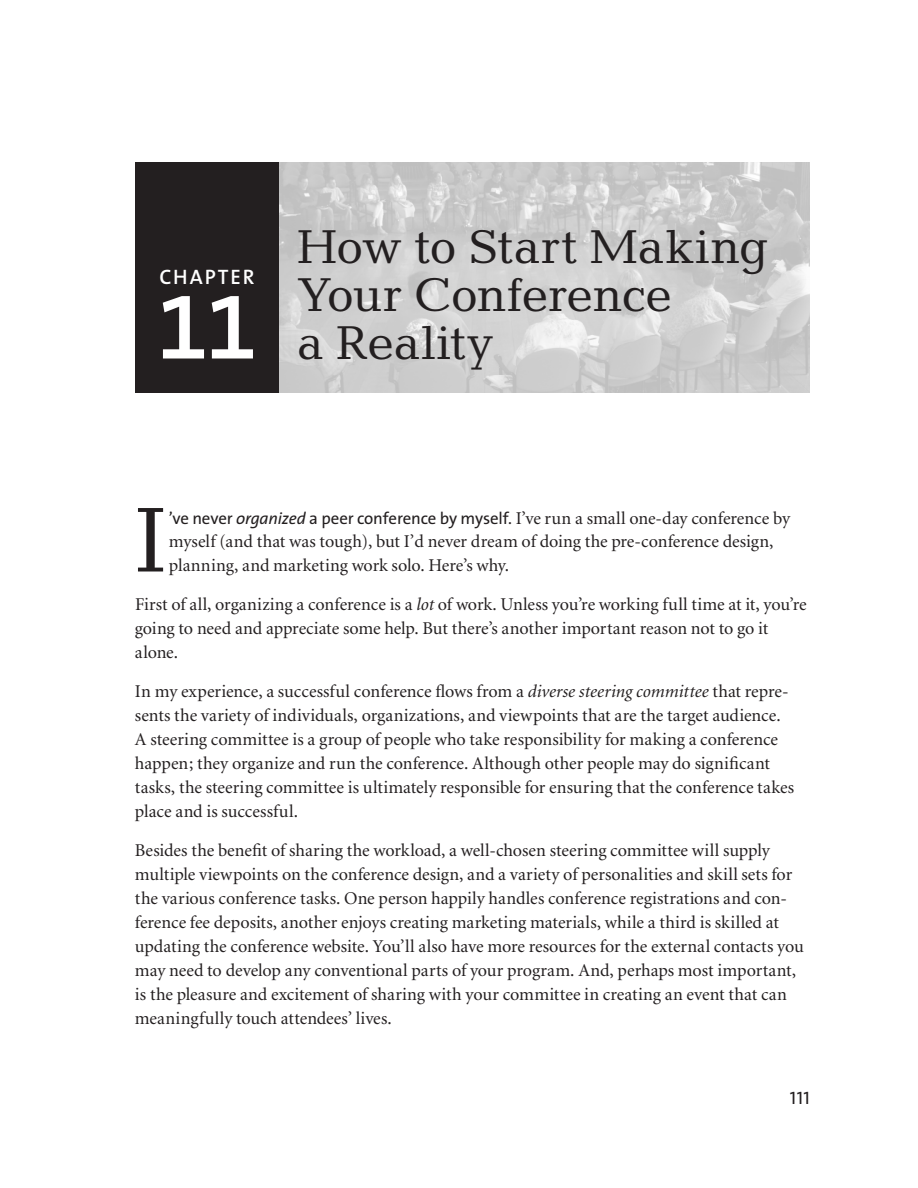
<style>
.page{position:relative;width:918px;height:1188px;background:#fff}
.page>*{position:absolute;margin:0;border:0;box-sizing:border-box;transform-origin:0 0}
.t1{font:600 96px "The Sans B6";color:#fff}
.t2{font:93px "Candida";color:#231f20}
.t3{font:48px/48px "Candida";letter-spacing:-.005em;color:#231f20}
.t4{font:600 21px "The Sans B6";letter-spacing:.09em;color:#fff}
.t5{font:18px/24px "Minion";color:#231f20}
.t6{font:18px "The Sans Caps";color:#231f20}
.t7{font:16.8px "The Sans B5 Plain";letter-spacing:-.01em;color:#231f20}
.s1{font-family:"The Sans";font-style:italic}
.s2{font-family:"Minion";font-size:18px}
.s3{font-style:italic}
</style>
<div class="page">
<img style="left:279px;top:162px;width:531px;height:231px">
<div style="left:135px;top:162px;width:144px;height:231px;background:#231f20"></div>
<p class="t4" style="left:159px;top:267px;width:97px">CHAPTER</p>
<h1 class="t1" style="left:156px;top:284px;width:103px">11</h1>
<h3 class="t3" style="left:297px;top:227px;width:473px">How to Start Making<br>Your Conference<br>a Reality</h3>
<h2 class="t2" style="left:135px;top:507px;width:33px">I</h2>
<p class="t7" style="left:169px;top:510px;width:623px">’ve never <span class="s1">organ ized</span> a peer conference by myself. <span class="s2">I’ve run a small one-day conference by</span></p>
<p class="t5" style="left:169px;top:531px;width:606px">myself (and that was tough), but I’d never dream of doing the pre-conference design, planning, and marketing work solo. Here’s why.</p>
<p class="t5" style="left:135px;top:594px;width:673px">First of all, organizing a conference is a <span class="s3">lot</span> of work. Unless you’re working full time at it, you’re going to need and appreciate some help. But there’s another important reason not to go it alone.</p>
<p class="t5" style="left:135px;top:681px;width:661px">In my experience, a successful conference flows from a <span class="s3">diverse steering committee</span> that repre&shy;sents the variety of individuals, organizations, and viewpoints that are the target audience.<br>A steering committee is a group of people who take responsibility for making a conference happen; they organize and run the conference. Although other people may do significant tasks, the steering committee is ultimately responsible for ensuring that the conference takes place and is successful.</p>
<p class="t5" style="left:135px;top:840px;width:670px">Besides the benefit of sharing the workload, a well-chosen steering committee will supply multiple viewpoints on the conference design, and a variety of personalities and skill sets for the various conference tasks. One person happily handles conference registrations and con&shy;ference fee deposits, another enjoys creating marketing ma te rials, while a third is skilled at updating the conference website. You’ll also have more resources for the external contacts you may need to develop any conventional parts of your program. And, perhaps most important, is the pleasure and excitement of sharing with your committee in creating an event that can meaningfully touch attendees’ lives.</p>
<p class="t6" style="left:790px;top:1087px;width:22px">111</p>
</div>
